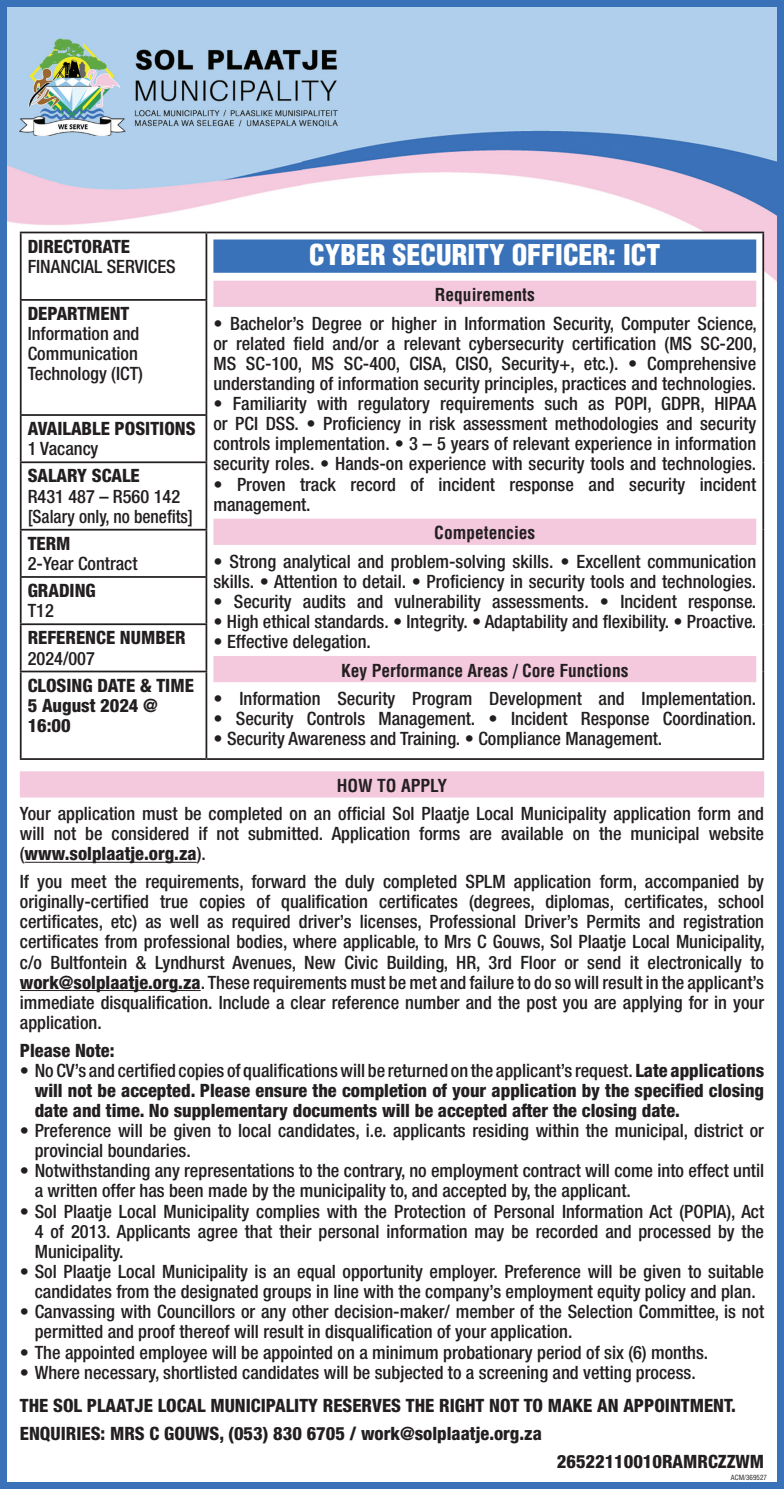
<style>
.page{position:relative;width:784px;height:1489px;background:#fff}
.page>*{position:absolute;margin:0;border:0;box-sizing:border-box;transform-origin:0 0}
.t1{font:900 condensed 28px "Helvetica LT Std";color:#fff}
.t2{font:500 condensed 18.38px/20.1px "Helvetica Neue LT Std";color:#231f20}
.t3{font:800 condensed 18.38px/20.1px "Helvetica Neue LT Std";color:#231f20}
.t4{font:700 condensed 17.5px "Helvetica LT Std";color:#231f20}
.t5{font:condensed 7px "Helvetica LT Std";color:#231f20}
.s1{font-weight:800}
.s2{font-weight:500}
</style>
<div class="page">
<img style="left:8px;top:62px;width:51px;height:252px">
<img style="left:302px;top:62px;width:474px;height:252px">
<img style="left:59px;top:136px;width:243px;height:89px">
<img style="left:20px;top:36px;width:317px;height:100px">
<div style="left:20px;top:771px;width:744px;height:26px;background:#f4c9de"></div>
<hr style="left:25px;top:861px;width:172px;height:1px;background:#231f20">
<hr style="left:20px;top:990px;width:181px;height:1px;background:#231f20">
<svg style="left:22px;top:233px;width:740px;height:525px"></svg>
<hr style="left:20px;top:231px;width:186px;height:2px;background:#231f20">
<hr style="left:20px;top:233px;width:2px;height:66px;background:#231f20">
<hr style="left:206px;top:231px;width:558px;height:2px;background:#231f20">
<hr style="left:205px;top:233px;width:2px;height:66px;background:#231f20">
<hr style="left:762px;top:233px;width:2px;height:67px;background:#231f20">
<hr style="left:20px;top:299px;width:187px;height:2px;background:#231f20">
<hr style="left:20px;top:301px;width:2px;height:113px;background:#231f20">
<hr style="left:205px;top:301px;width:2px;height:113px;background:#231f20">
<hr style="left:762px;top:300px;width:2px;height:115px;background:#231f20">
<hr style="left:20px;top:414px;width:187px;height:2px;background:#231f20">
<hr style="left:20px;top:416px;width:2px;height:45px;background:#231f20">
<hr style="left:205px;top:416px;width:2px;height:45px;background:#231f20">
<hr style="left:762px;top:415px;width:2px;height:47px;background:#231f20">
<hr style="left:20px;top:461px;width:187px;height:2px;background:#231f20">
<hr style="left:20px;top:463px;width:2px;height:66px;background:#231f20">
<hr style="left:205px;top:463px;width:2px;height:66px;background:#231f20">
<hr style="left:762px;top:462px;width:2px;height:67px;background:#231f20">
<hr style="left:20px;top:529px;width:187px;height:1px;background:#231f20">
<hr style="left:20px;top:530px;width:2px;height:46px;background:#231f20">
<hr style="left:205px;top:530px;width:2px;height:46px;background:#231f20">
<hr style="left:762px;top:529px;width:2px;height:48px;background:#231f20">
<hr style="left:20px;top:576px;width:187px;height:2px;background:#231f20">
<hr style="left:20px;top:578px;width:2px;height:45px;background:#231f20">
<hr style="left:205px;top:578px;width:2px;height:45px;background:#231f20">
<hr style="left:762px;top:577px;width:2px;height:47px;background:#231f20">
<hr style="left:20px;top:623px;width:187px;height:2px;background:#231f20">
<hr style="left:20px;top:625px;width:2px;height:45px;background:#231f20">
<hr style="left:205px;top:625px;width:2px;height:45px;background:#231f20">
<hr style="left:762px;top:624px;width:2px;height:47px;background:#231f20">
<hr style="left:20px;top:670px;width:187px;height:2px;background:#231f20">
<hr style="left:20px;top:672px;width:2px;height:86px;background:#231f20">
<hr style="left:205px;top:672px;width:2px;height:86px;background:#231f20">
<hr style="left:762px;top:671px;width:2px;height:87px;background:#231f20">
<hr style="left:20px;top:758px;width:186px;height:2px;background:#231f20">
<hr style="left:206px;top:758px;width:558px;height:2px;background:#231f20">
<div style="left:213px;top:239px;width:543px;height:34px;background:#3a72b9"></div>
<div style="left:213px;top:281px;width:543px;height:26px;background:#f4c9de"></div>
<div style="left:213px;top:518px;width:543px;height:27px;background:#f4c9de"></div>
<div style="left:213px;top:656px;width:543px;height:26px;background:#f4c9de"></div>
<div style="left:0;top:0;width:784px;height:1488px;border:7px solid #3a72b9"></div>
<p class="t3" style="left:28px;top:236px;width:104px">DIRECTORATE</p>
<p class="t2" style="left:28px;top:256px;width:150px">FINANCIAL SERVICES</p>
<p class="t3" style="left:28px;top:303px;width:103px">DEPARTMENT</p>
<p class="t2" style="left:28px;top:323px;width:117px">Information and<br>Communication<br>Technology (ICT)</p>
<p class="t3" style="left:28px;top:418px;width:169px">AVAILABLE POSITIONS</p>
<p class="t2" style="left:28px;top:438px;width:72px">1 Vacancy</p>
<p class="t3" style="left:28px;top:465px;width:114px">SALARY SCALE</p>
<p class="t2" style="left:28px;top:485px;width:167px">R431 487 – R560 142 [Salary only, no benefits]</p>
<p class="t3" style="left:28px;top:533px;width:44px">TERM</p>
<p class="t2" style="left:28px;top:553px;width:111px">2-Year Contract</p>
<p class="t3" style="left:28px;top:580px;width:70px">GRADING</p>
<p class="t2" style="left:28px;top:600px;width:28px">T12</p>
<p class="t3" style="left:28px;top:627px;width:159px">REFERENCE NUMBER</p>
<p class="t2" style="left:28px;top:647px;width:69px">2024/007</p>
<p class="t3" style="left:28px;top:674px;width:168px">CLOSING DATE &amp; TIME<br>5 August 2024 @<br>16:00</p>
<h1 class="t1" style="left:309px;top:237px;width:352px">CYBER SECURITY OFFICER: ICT</h1>
<p class="t4" style="left:435px;top:284px;width:102px">Requirements</p>
<p class="t2" style="left:213px;top:313px;width:545px;text-align:justify">• Bachelor’s Degree or higher in Information Security, Computer Science, or related field and/or a relevant cybersecurity certification (MS SC-200, MS SC-100, MS SC-400, CISA, CISO, Security+, etc.). • Comprehensive understanding of information security principles, practices and technologies.</p>
<p class="t2" style="left:213px;top:393px;width:544px;text-align:justify">• Familiarity with regulatory requirements such as POPI, GDPR, HIPAA or PCI DSS. • Proficiency in risk assessment methodologies and security controls implementation. • 3 – 5 years of relevant experience in information security roles. • Hands-on experience with security tools and technologies.</p>
<p class="t2" style="left:213px;top:474px;width:544px">• Proven track record of incident response and security incident management.</p>
<p class="t4" style="left:434px;top:522px;width:103px">Competencies</p>
<p class="t2" style="left:213px;top:550px;width:544px">• Strong analytical and problem-solving skills. • Excellent communication skills. • Attention to detail. • Proficiency in security tools and technologies.</p>
<p class="t2" style="left:213px;top:591px;width:544px">• Security audits and vulnerability assessments. • Incident response.</p>
<p class="t2" style="left:213px;top:611px;width:544px">• High ethical standards. • Integrity. • Adaptability and flexibility. • Proactive.</p>
<p class="t2" style="left:213px;top:631px;width:159px">• Effective delegation.</p>
<p class="t4" style="left:341px;top:659px;width:289px">Key Performance Areas / Core Functions</p>
<p class="t2" style="left:213px;top:688px;width:544px">• Information Security Program Development and Implementation.</p>
<p class="t2" style="left:213px;top:708px;width:544px">• Security Controls Management. • Incident Response Coordination.</p>
<p class="t2" style="left:213px;top:728px;width:450px">• Security Awareness and Training. • Compliance Management.</p>
<p class="t4" style="left:337px;top:774px;width:112px">HOW TO APPLY</p>
<p class="t2" style="left:20px;top:803px;width:746px;text-align:justify">Your application must be completed on an official Sol Plaatje Local Municipality application form and will not be considered if not submitted. Application forms are available on the municipal website (<span class="s1">www.solplaatje.org.za</span>).</p>
<p class="t2" style="left:20px;top:871px;width:746px;text-align:justify">If you meet the requirements, forward the duly completed SPLM application form, accompanied by originally-certified true copies of qualification certificates (degrees, diplomas, certificates, school certificates, etc) as well as required driver’s licenses, Professional Driver’s Permits and registration certificates from professional bodies, where applicable, to Mrs C Gouws, Sol Plaatje Local Municipality, c/o Bultfontein &amp; Lyndhurst Avenues, New Civic Building, HR, 3rd Floor or send it electronically to <span class="s1">work@solplaatje.org.za</span>. These requirements must be met and failure to do so will result in the applicant’s immediate disqualification. Include a clear reference number and the post you are applying for in your application.</p>
<p class="t3" style="left:20px;top:1039px;width:96px">Please Note:</p>
<p class="t3" style="left:35px;top:1059px;width:731px;text-align:justify;text-indent:-15px"><span class="s2">• No CV’s and certified copies of qualifications will be returned on the applicant’s request.</span> Late applications will not be accepted. Please ensure the completion of your application by the specified closing date and time. No supplementary documents will be accepted after the closing date.</p>
<p class="t2" style="left:35px;top:1120px;width:731px;text-indent:-15px">• Preference will be given to local candidates, i.e. applicants residing within the municipal, district or provincial boundaries.</p>
<p class="t2" style="left:35px;top:1160px;width:731px;text-indent:-15px">• Notwithstanding any representations to the contrary, no employment contract will come into effect until a written offer has been made by the municipality to, and accepted by, the applicant.</p>
<p class="t2" style="left:35px;top:1200px;width:731px;text-align:justify;text-indent:-15px">• Sol Plaatje Local Municipality complies with the Protection of Personal Information Act (POPIA), Act 4 of 2013. Applicants agree that their personal information may be recorded and processed by the Municipality.</p>
<p class="t2" style="left:20px;top:1260px;width:746px;text-align:center">• Sol Plaatje Local Municipality is an equal opportunity employer. Preference will be given to suitable candidates from the designated groups in line with the company’s employment equity policy and plan.</p>
<p class="t2" style="left:35px;top:1301px;width:731px;text-indent:-15px">• Canvassing with Councillors or any other decision-maker/ member of the Selection Committee, is not permitted and proof thereof will result in disqualification of your application.</p>
<p class="t2" style="left:20px;top:1341px;width:690px">• The appointed employee will be appointed on a minimum probationary period of six (6) months.</p>
<p class="t2" style="left:20px;top:1361px;width:677px">• Where necessary, shortlisted candidates will be subjected to a screening and vetting process.</p>
<p class="t3" style="left:20px;top:1395px;width:718px">THE SOL PLAATJE LOCAL MUNICIPALITY RESERVES THE RIGHT NOT TO MAKE AN APPOINTMENT.</p>
<p class="t3" style="left:20px;top:1422px;width:523px">ENQUIRIES: MRS C GOUWS, (053) 830 6705 / work@solplaatje.org.za</p>
<p class="t3" style="left:557px;top:1450px;width:209px">26522110010RAMRCZZWM</p>
<p class="t5" style="left:731px;top:1472px;width:38px">ACM/369527</p>
</div>
